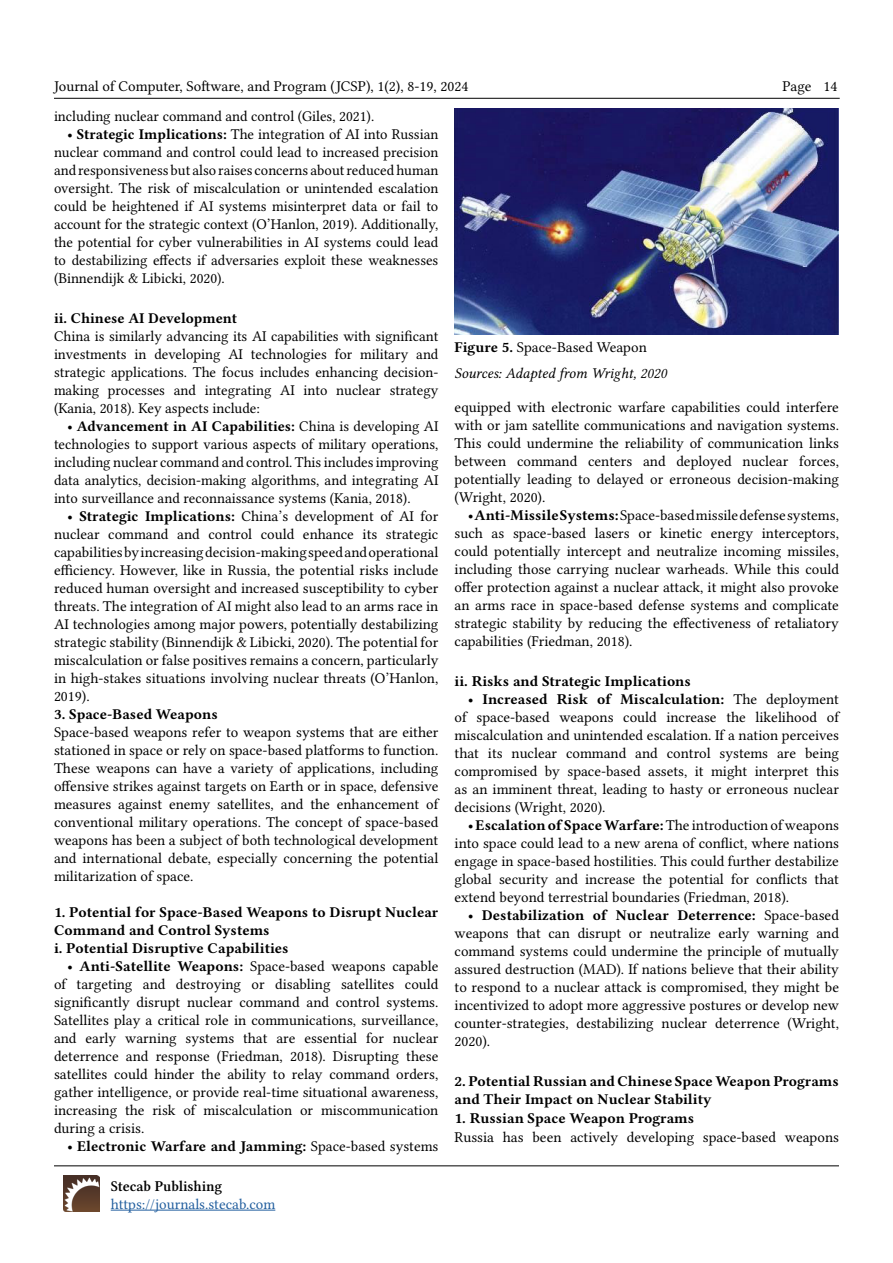
<style>
.page{position:relative;width:893px;height:1263px;background:#fff}
.page>*{position:absolute;margin:0;border:0;box-sizing:border-box;transform-origin:0 0}
.t1{font:15px/18px "Libertinus Serif";color:#000;text-align:justify}
.t2{font:700 15px/18px "Libertinus Serif";color:#000}
.t3{font:italic 15px/25.2px "Libertinus Serif";color:#000}
.t4{font:15px "Libertinus Serif";color:#215e9e}
.t5{font:600 15px "Libertinus Serif";color:#000}
.s1{font-weight:700}
.s2{font-weight:400}
.s3{font-weight:700;font-style:normal}
.s4{font-style:normal}
</style>
<div class="page">
<hr style="left:111px;top:1210px;width:164px;height:1px;background:#215e9e">
<hr style="left:54px;top:1165px;width:785px;height:1px;background:#000">
<img style="left:63px;top:1175px;width:36px;height:37px">
<hr style="left:54px;top:98px;width:786px;height:1px;background:#000">
<img style="left:455px;top:108px;width:383px;height:227px">
<p class="t1" style="left:54px;top:77px;width:416px">Journal of Computer, Software, and Program (JCSP), 1(2), 8-19, 2024</p>
<p class="t1" style="left:782px;top:77px;width:31px">Page</p>
<p class="t1" style="left:54px;top:107px;width:322px">including nuclear command and control (Giles, 2021).</p>
<p class="t1" style="left:54px;top:125px;width:386px;text-indent:13px"><span class="s1">• Strategic Implications:</span> The integration of AI into Russian nuclear command and control could lead to increased precision and responsiveness but also raises concerns about reduced human oversight. The risk of miscalculation or unintended escalation could be heightened if AI systems misinterpret data or fail to account for the strategic context (O’Hanlon, 2019). Additionally, the potential for cyber vulnerabilities in AI systems could lead to destabilizing effects if adversaries exploit these weaknesses (Binnendijk &amp; Libicki, 2020).</p>
<p class="t2" style="left:54px;top:309px;width:185px">ii. Chinese AI Development</p>
<p class="t1" style="left:54px;top:327px;width:386px">China is similarly advancing its AI capabilities with significant investments in developing AI technologies for military and strategic applications. The focus includes enhancing decision&shy;making processes and integrating AI into nuclear strategy (Kania, 2018). Key aspects include:</p>
<p class="t1" style="left:54px;top:417px;width:386px;text-indent:13px"><span class="s1">• Advancement in AI Capabilities:</span> China is developing AI technologies to support various aspects of military operations, including nuclear command and control. This includes improving data analytics, decision-making algorithms, and integrating AI into surveillance and reconnaissance systems (Kania, 2018).</p>
<p class="t1" style="left:54px;top:507px;width:386px;text-indent:14px"><span class="s1">• Strategic Implications:</span> China’s development of AI for nuclear command and control could enhance its strategic capabilities by increasing decision-making speed and operational efficiency. However, like in Russia, the potential risks include reduced human oversight and increased susceptibility to cyber threats. The integration of AI might also lead to an arms race in AI technologies among major powers, potentially destabilizing strategic stability (Binnendijk &amp; Libicki, 2020). The potential for miscalculation or false positives remains a concern, particularly in high-stakes situations involving nuclear threats (O’Hanlon, 2019).</p>
<p class="t2" style="left:54px;top:705px;width:165px">3. Space-Based Weapons</p>
<p class="t1" style="left:54px;top:723px;width:386px">Space-based weapons refer to weapon systems that are either stationed in space or rely on space-based platforms to function.<br>These weapons can have a variety of applications, including offensive strikes against targets on Earth or in space, defensive measures against enemy satellites, and the enhancement of conventional military operations. The concept of space-based weapons has been a subject of both technological development and international debate, especially concerning the potential militarization of space.</p>
<p class="t2" style="left:54px;top:903px;width:386px">1. Potential for Space-Based Weapons to Disrupt Nuclear<br>Command and Control Systems<br>i. Potential Disruptive Capabilities</p>
<p class="t1" style="left:54px;top:957px;width:386px;text-indent:14px"><span class="s1">• Anti-Satellite Weapons:</span> Space-based weapons capable of targeting and destroying or disabling satellites could significantly disrupt nuclear command and control systems.<br>Satellites play a critical role in communications, surveillance, and early warning systems that are essential for nuclear deterrence and response (Friedman, 2018). Disrupting these satellites could hinder the ability to relay command orders, gather intelligence, or provide real-time situational awareness, increasing the risk of miscalculation or miscommunication during a crisis.</p>
<p class="t2" style="left:68px;top:1137px;width:372px">• Electronic Warfare and Jamming: <span class="s2">Space-based systems</span></p>
<p class="t1" style="left:823px;top:77px;width:15px">14</p>
<p class="t3" style="left:455px;top:335px;width:214px"><span class="s3">Figure 5.</span> <span class="s4">Space-Based Weapon<br></span>Sources: Adapted from Wright, 2020</p>
<p class="t1" style="left:455px;top:398px;width:386px">equipped with electronic warfare capabilities could interfere with or jam satellite communications and navigation systems.<br>This could undermine the reliability of communication links between command centers and deployed nuclear forces, potentially leading to delayed or erroneous decision-making (Wright, 2020).</p>
<p class="t1" style="left:455px;top:506px;width:386px;text-indent:14px"><span class="s1">• Anti-Missile Systems:</span> Space-based missile defense systems, such as space-based lasers or kinetic energy interceptors, could potentially intercept and neutralize incoming missiles, including those carrying nuclear warheads. While this could offer protection against a nuclear attack, it might also provoke an arms race in space-based defense systems and complicate strategic stability by reducing the effectiveness of retaliatory capabilities (Friedman, 2018).</p>
<p class="t2" style="left:455px;top:672px;width:238px">ii. Risks and Strategic Implications</p>
<p class="t1" style="left:455px;top:690px;width:386px;text-indent:14px"><span class="s1">• Increased Risk of Miscalculation:</span> The deployment of space-based weapons could increase the likelihood of miscalculation and unintended escalation. If a nation perceives that its nuclear command and control systems are being compromised by space-based assets, it might interpret this as an imminent threat, leading to hasty or erroneous nuclear decisions (Wright, 2020).</p>
<p class="t1" style="left:455px;top:816px;width:386px;text-indent:14px"><span class="s1">• Escalation of Space Warfare:</span> The introduction of weapons into space could lead to a new arena of conflict, where nations engage in space-based hostilities. This could further destabilize global security and increase the potential for conflicts that extend beyond terrestrial boundaries (Friedman, 2018).</p>
<p class="t1" style="left:455px;top:906px;width:386px;text-indent:14px"><span class="s1">• Destabilization of Nuclear Deterrence:</span> Space-based weapons that can disrupt or neutralize early warning and command systems could undermine the principle of mutually assured destruction (MAD). If nations believe that their ability to respond to a nuclear attack is compromised, they might be incentivized to adopt more aggressive postures or develop new counter-strategies, destabilizing nuclear deterrence (Wright, 2020).</p>
<p class="t2" style="left:455px;top:1071px;width:386px">2. Potential Russian and Chinese Space Weapon Programs and Their Impact on Nuclear Stability</p>
<p class="t2" style="left:455px;top:1109px;width:241px">1. Russian Space Weapon Programs</p>
<p class="t1" style="left:455px;top:1128px;width:386px">Russia has been actively developing space-based weapons</p>
<p class="t5" style="left:111px;top:1178px;width:113px">Stecab Publishing</p>
<p class="t4" style="left:111px;top:1195px;width:166px">https://journals.stecab.com</p>
</div>
